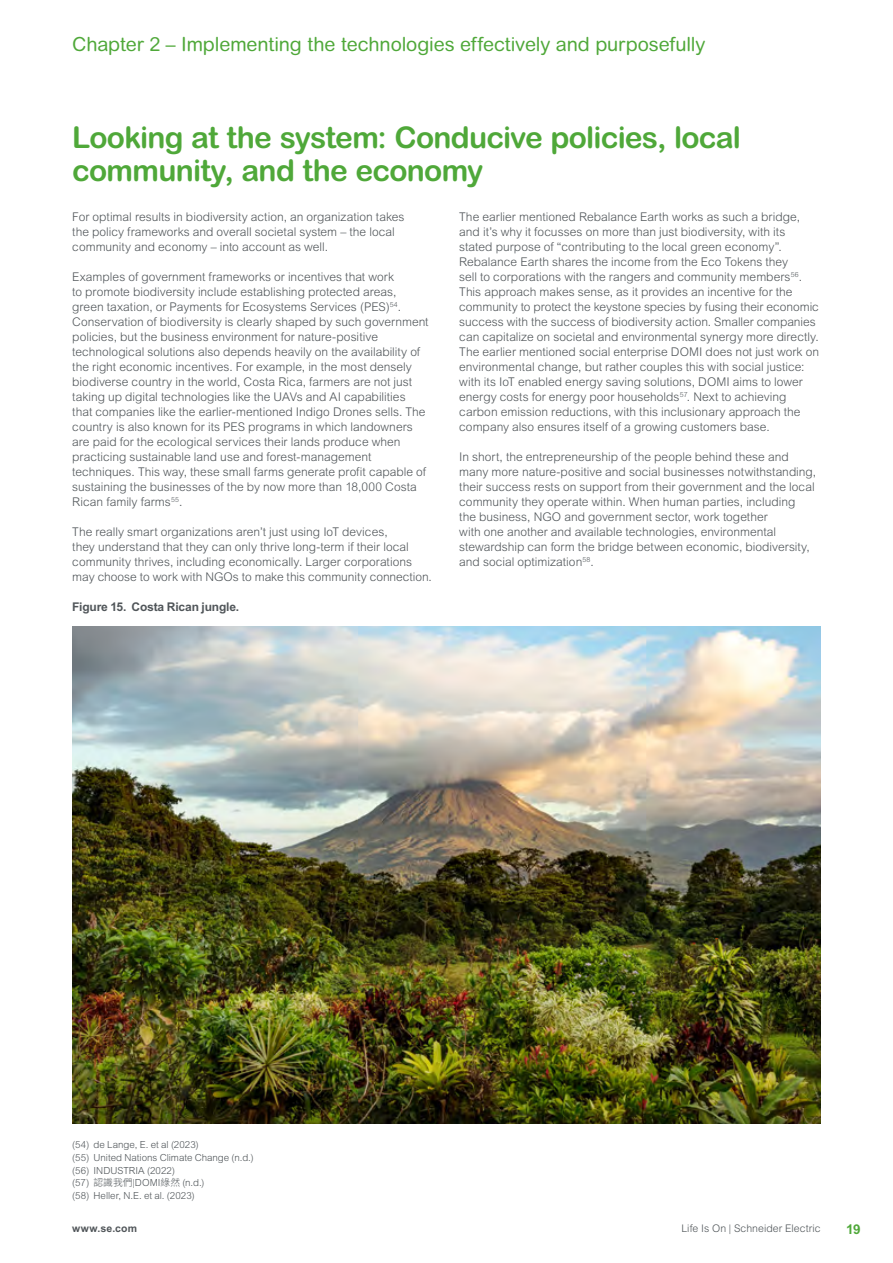
<style>
.page{position:relative;width:893px;height:1263px;background:#fff}
.page>*{position:absolute;margin:0;border:0;box-sizing:border-box;transform-origin:0 0}
.t1{font:700 30px/33px "Arial Rounded MT Pro";letter-spacing:-.025em;color:#4fa839}
.t2{font:19.5px "Arial Rounded MT Pro";letter-spacing:-.005em;color:#4fa839}
.t3{font:700 13.5px "Arial MT Std";color:#4fa839}
.t4{font:300 12px/15px "Arial MT Std";color:#505559}
.t5{font:700 12px "Arial MT Std";letter-spacing:-.015em;color:#505559}
.t6{font:300 10.5px "Arial MT Std";letter-spacing:.005em;color:#505559}
.t7{font:700 10.5px "Arial MT Std";letter-spacing:.015em;color:#505559}
.t8{font:300 9.75px/12.8px "Arial MT Std";color:#505559}
.s1{font-family:"Noto Sans SC"}
</style>
<div class="page">
<img style="left:72px;top:626px;width:749px;height:498px">
<h2 class="t2" style="left:72px;top:33px;width:634px">Chapter 2 – Implementing the technologies effectively and purposefully</h2>
<h1 class="t1" style="left:72px;top:121px;width:670px">Looking at the system: Conducive policies, local community, and the economy</h1>
<p class="t4" style="left:72px;top:210px;width:334px">For optimal results in biodiversity action, an organization takes the policy frameworks and overall societal system – the local community and economy – into account as well.</p>
<p class="t4" style="left:72px;top:270px;width:358px">Examples of government frameworks or incentives that work<br>to promote biodiversity include establishing protected areas, green taxation, or Payments for Ecosystems Services (PES)<sup>54</sup>.<br>Conservation of biodiversity is clearly shaped by such government policies, but the business environment for nature-positive technological solutions also depends heavily on the availability of the right economic incentives. For example, in the most densely biodiverse country in the world, Costa Rica, farmers are not just taking up digital technologies like the UAVs and AI capabilities that companies like the earlier-mentioned Indigo Drones sells. The country is also known for its PES programs in which landowners are paid for the ecological services their lands produce when practicing sustainable land use and forest-management techniques. This way, these small farms generate profit capable of sustaining the businesses of the by now more than 18,000 Costa Rican family farms<sup>55</sup>.</p>
<p class="t4" style="left:72px;top:525px;width:361px">The really smart organizations aren’t just using IoT devices,<br>they understand that they can only thrive long-term if their local community thrives, including economically. Larger corporations may choose to work with NGOs to make this community connection.</p>
<p class="t4" style="left:459px;top:210px;width:361px">The earlier mentioned Rebalance Earth works as such a bridge, and it’s why it focusses on more than just biodiversity, with its stated purpose of “contributing to the local green economy”.<br>Rebalance Earth shares the income from the Eco Tokens they<br>sell to corporations with the rangers and community members<sup>56</sup>.<br>This approach makes sense, as it provides an incentive for the community to protect the keystone species by fusing their economic success with the success of biodiversity action. Smaller companies can capitalize on societal and environmental synergy more directly.<br>The earlier mentioned social enterprise DOMI does not just work on environmental change, but rather couples this with social justice: with its IoT enabled energy saving solutions, DOMI aims to lower energy costs for energy poor households<sup>57</sup>. Next to achieving carbon emission reductions, with this inclusionary approach the company also ensures itself of a growing customers base.</p>
<p class="t4" style="left:459px;top:450px;width:358px">In short, the entrepreneurship of the people behind these and many more nature-positive and social businesses notwithstanding, their success rests on support from their government and the local community they operate within. When human parties, including<br>the business, NGO and government sector, work together<br>with one another and available technologies, environmental stewardship can form the bridge between economic, biodiversity, and social optimization<sup>58</sup>.</p>
<p class="t5" style="left:72px;top:600px;width:168px">Figure 15. Costa Rican jungle.</p>
<p class="t8" style="left:72px;top:1138px;width:183px">(54) de Lange, E. et al (2023)<br>(55) United Nations Climate Change (n.d.) (56) INDUSTRIA (2022)<br>(57) <span class="s1">認識我們</span>|DOMI<span class="s1">綠然</span> (n.d.)<br>(58) Heller, N.E. et al. (2023)</p>
<p class="t7" style="left:72px;top:1222px;width:66px">www.se.com</p>
<p class="t6" style="left:681px;top:1222px;width:141px">Life Is On | Schneider Electric</p>
<p class="t3" style="left:846px;top:1222px;width:16px">19</p>
</div>
